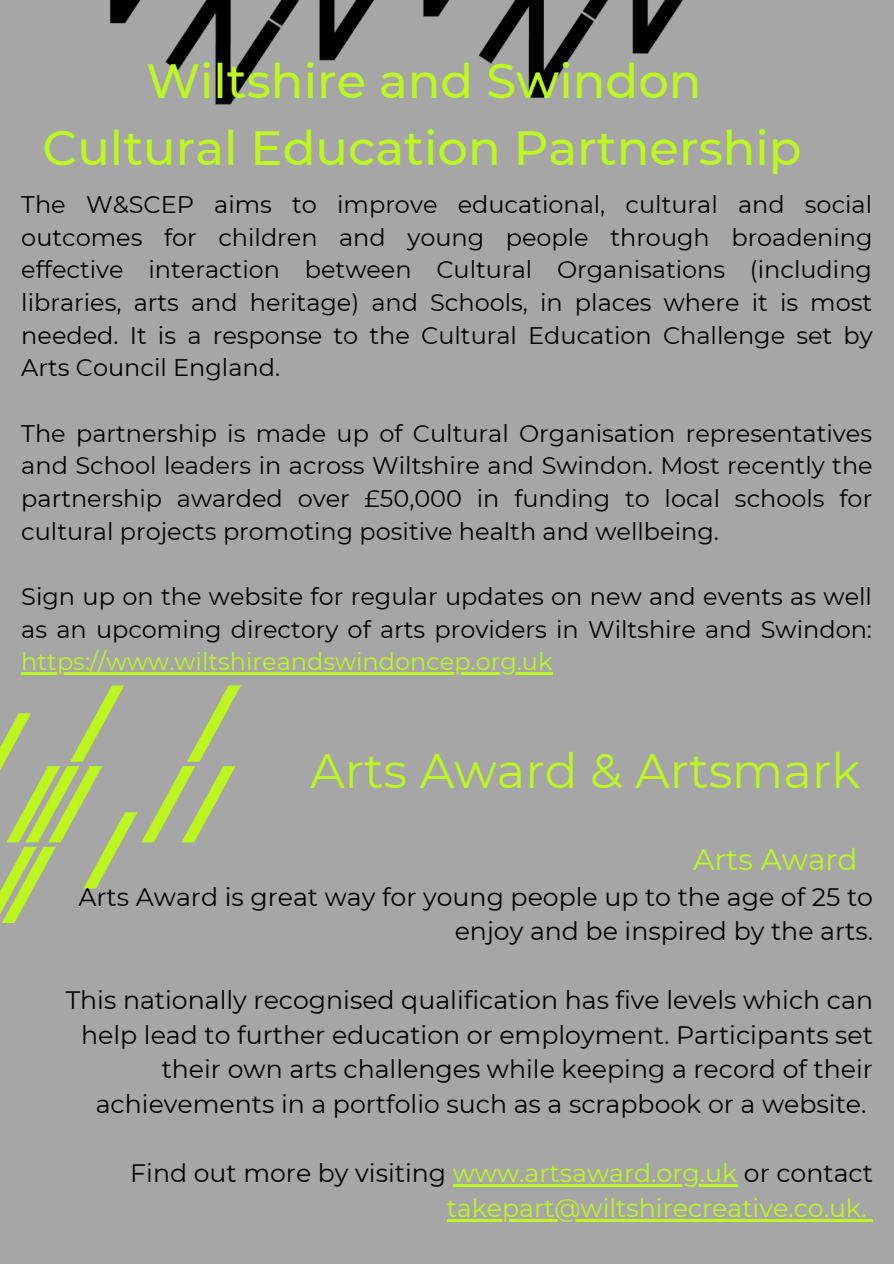
<style>
.page{position:relative;width:894px;height:1264px;background:#fff}
.page>*{position:absolute;margin:0;border:0;box-sizing:border-box;transform-origin:0 0}
.t1{font:48.3px "Montserrat";color:#bdf621}
.t2{font:500 48px/66.4px "Montserrat";color:#bdf621;text-align:center}
.t3{font:29.7px "Montserrat";color:#bdf621}
.t4{font:25.2px/34.5px "Montserrat";color:#000;text-align:right}
.t5{font:25.2px/34.5px "Montserrat";color:#bdf621;text-align:right}
.t6{font:24px/32.7px "Montserrat";color:#000;text-align:justify}
.s1{color:#bdf621}
.s2{color:#000}
</style>
<div class="page">
<div style="left:0;top:0;width:893px;height:1263px;background:#a6a6a6"></div>
<hr style="left:21px;top:672px;width:531px;height:3px;background:#bdf621">
<img style="left:0;top:672px;width:241px;height:251px">
<img style="left:110px;top:0;width:573px;height:105px">
<hr style="left:452px;top:1184px;width:285px;height:2px;background:#bdf621">
<hr style="left:446px;top:1218px;width:420px;height:3px;background:#bdf621">
<svg style="left:866px;top:1219px;width:6px;height:2px"></svg>
<p class="t2" style="left:43px;top:48px;width:760px">Wiltshire and Swindon<br>Cultural Education Partnership</p>
<p class="t6" style="left:21px;top:188px;width:852px">The W&amp;SCEP aims to improve educational, cultural and social outcomes for children and young people through broadening effective interaction between Cultural Organisations (including libraries, arts and heritage) and Schools, in places where it is most needed. It is a response to the Cultural Education Challenge set by Arts Council England.</p>
<p class="t6" style="left:21px;top:417px;width:852px">The partnership is made up of Cultural Organisation representatives and School leaders in across Wiltshire and Swindon. Most recently the partnership awarded over £50,000 in funding to local schools for cultural projects promoting positive health and wellbeing.</p>
<p class="t6" style="left:21px;top:580px;width:852px">Sign up on the website for regular updates on new and events as well as an upcoming directory of arts providers in Wiltshire and Swindon: <span class="s1">https://www.wiltshireandswindoncep.org.uk</span></p>
<p class="t1" style="left:310px;top:741px;width:551px">Arts Award &amp; Artsmark</p>
<p class="t3" style="left:693px;top:841px;width:166px">Arts Award</p>
<p class="t4" style="left:78px;top:879px;width:796px">Arts Award is great way for young people up to the age of 25 to enjoy and be inspired by the arts.</p>
<p class="t4" style="left:66px;top:983px;width:808px">This nationally recognised qualification has five levels which can help lead to further education or employment. Participants set their own arts challenges while keeping a record of their achievements in a portfolio such as a scrapbook or a website.</p>
<p class="t5" style="left:130px;top:1155px;width:744px"><span class="s2">Find out more by visiting</span> www.artsaward.org.uk <span class="s2">or contact </span>takepart@wiltshirecreative.co.uk.</p>
</div>
